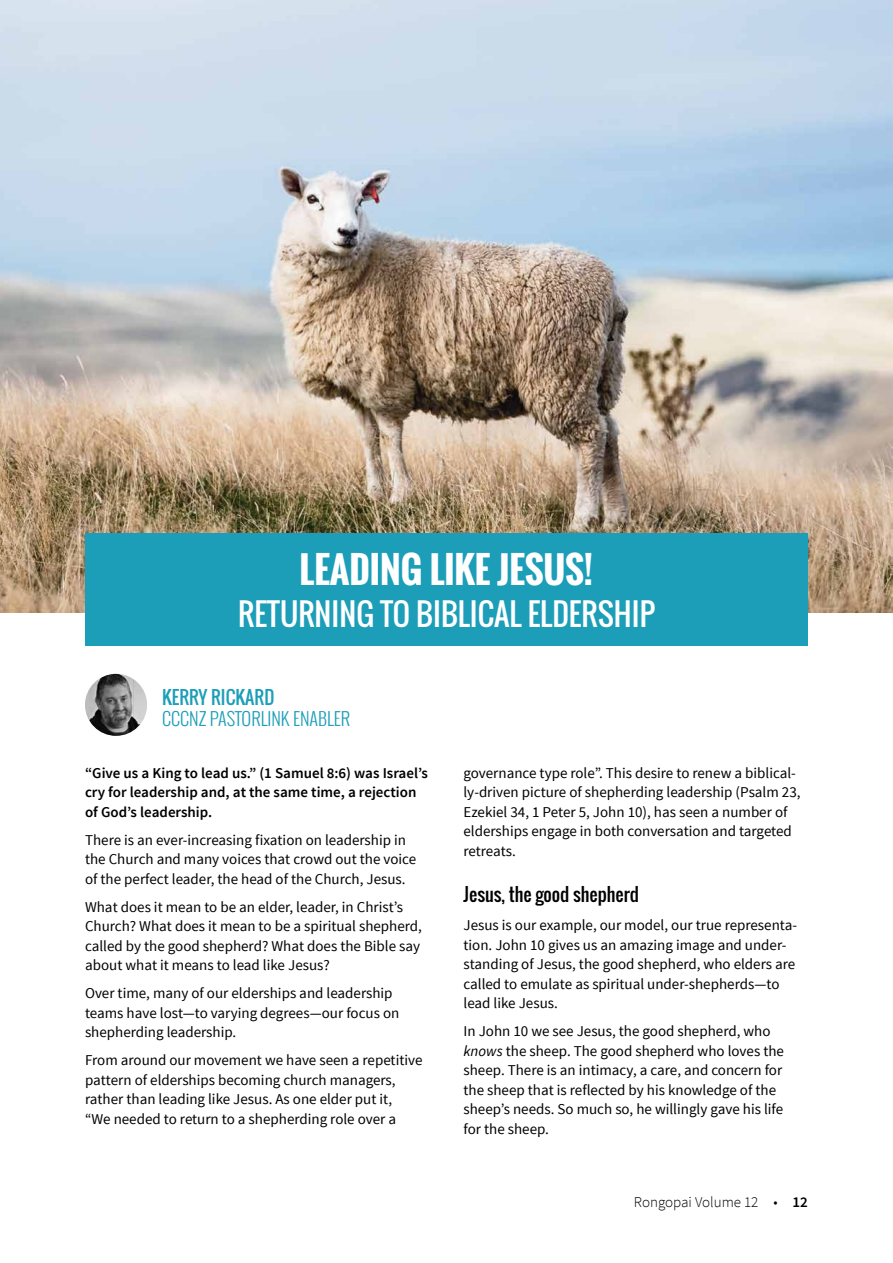
<style>
.page{position:relative;width:893px;height:1263px;background:#fff}
.page>*{position:absolute;margin:0;border:0;box-sizing:border-box;transform-origin:0 0}
.t1{font:700 36px "Oswald";color:#fff}
.t2{font:30px "Oswald";color:#fff}
.t3{font:300 18px "Oswald";color:#1d9eb8}
.t4{font:18px "Oswald";color:#000}
.t5{font:18px "Oswald";color:#1d9eb8}
.t6{font:15px/19.5px "Source Sans Pro";color:#000}
.t7{font:600 15px/19.5px "Source Sans Pro";color:#000}
.t8{font:300 15px "Source Sans Pro";color:#000}
.s1{font-style:italic}
.s2{font-weight:600}
</style>
<div class="page">
<img style="left:0;top:0;width:893px;height:612px">
<div style="left:85px;top:534px;width:723px;height:112px;background:#1d9eb8"></div>
<img style="left:85px;top:674px;width:62px;height:62px;border-radius:31px">
<h1 class="t1" style="left:300px;top:543px;width:295px">LEADING LIKE JESUS!</h1>
<h2 class="t2" style="left:238px;top:591px;width:418px">RETURNING TO BIBLICAL ELDERSHIP</h2>
<p class="t5" style="left:162px;top:684px;width:114px">KERRY RICKARD</p>
<p class="t3" style="left:162px;top:705px;width:190px">CCCNZ PASTORLINK ENABLER</p>
<p class="t7" style="left:85px;top:763px;width:344px">“Give us a King to lead us.” (1 Samuel 8:6) was Israel’s cry for leadership and, at the same time, a rejection of God’s leadership.</p>
<p class="t6" style="left:85px;top:830px;width:333px">There is an ever-increasing fixation on leadership in the Church and many voices that crowd out the voice of the perfect leader, the head of the Church, Jesus.</p>
<p class="t6" style="left:85px;top:897px;width:338px">What does it mean to be an elder, leader, in Christ’s Church? What does it mean to be a spiritual shepherd, called by the good shepherd? What does the Bible say about what it means to lead like Jesus?</p>
<p class="t6" style="left:85px;top:984px;width:316px">Over time, many of our elderships and leadership teams have lost—to varying degrees—our focus on shepherding leadership.</p>
<p class="t6" style="left:85px;top:1051px;width:339px">From around our movement we have seen a repetitive pattern of elderships becoming church managers, rather than leading like Jesus. As one elder put it,<br>“We needed to return to a shepherding role over a</p>
<p class="t6" style="left:463px;top:763px;width:339px">governance type role”. This desire to renew a biblical&shy;ly-driven picture of shepherding leadership (Psalm 23, Ezekiel 34, 1 Peter 5, John 10), has seen a number of elderships engage in both conversation and targeted retreats.</p>
<p class="t4" style="left:463px;top:881px;width:177px">Jesus, the good shepherd</p>
<p class="t6" style="left:463px;top:916px;width:335px">Jesus is our example, our model, our true representa&shy;tion. John 10 gives us an amazing image and under&shy;standing of Jesus, the good shepherd, who elders are called to emulate as spiritual under-shepherds—to lead like Jesus.</p>
<p class="t6" style="left:463px;top:1022px;width:322px">In John 10 we see Jesus, the good shepherd, who <span class="s1">knows</span> the sheep. The good shepherd who loves the sheep. There is an intimacy, a care, and concern for the sheep that is reflected by his knowledge of the sheep’s needs. So much so, he willingly gave his life for the sheep.</p>
<p class="t8" style="left:634px;top:1192px;width:176px">Rongopai Volume 12 • <span class="s2">12</span></p>
</div>
